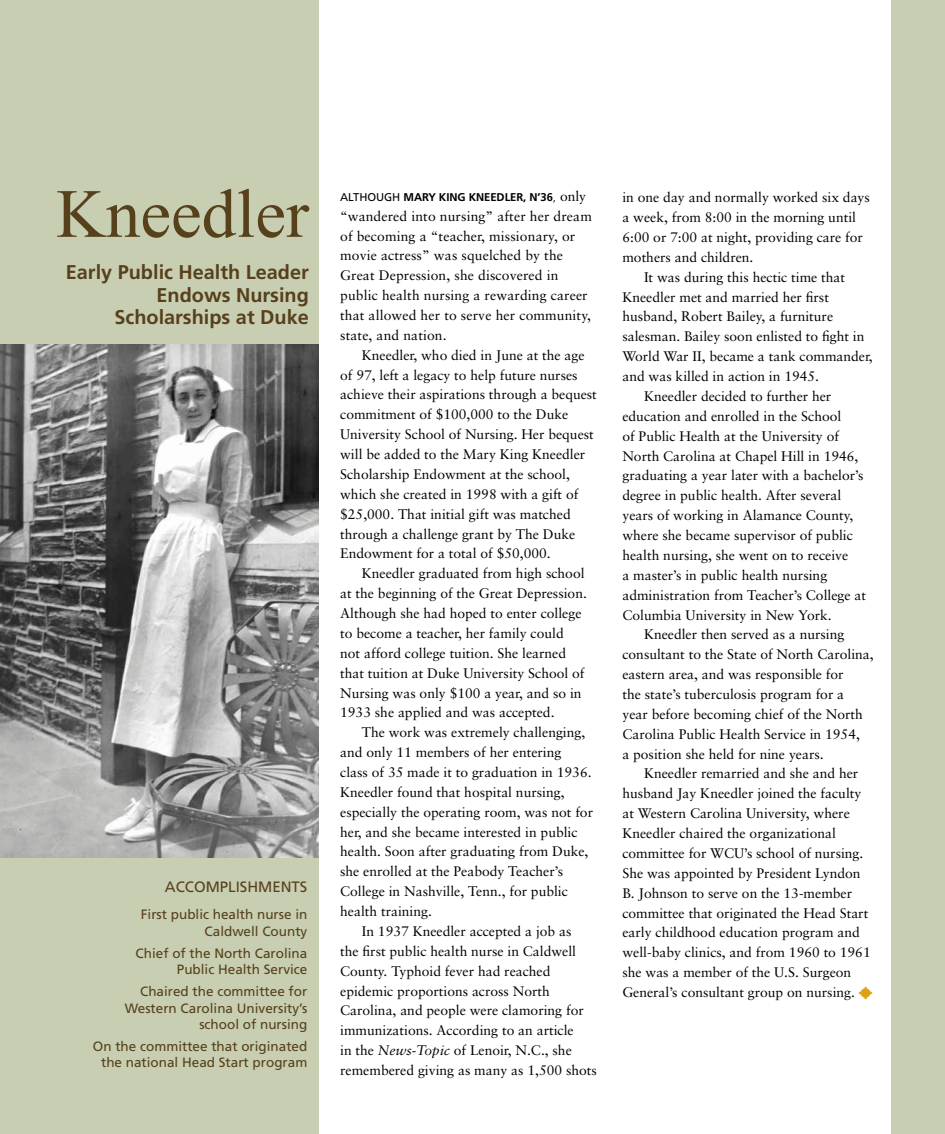
<style>
.page{position:relative;width:945px;height:1134px;background:#fff}
.page>*{position:absolute;margin:0;border:0;box-sizing:border-box;transform-origin:0 0}
.t1{font:69px "Times New Roman";color:#57401c}
.t2{font:700 19.8px/22.5px "Frutiger";color:#57401c;text-align:right}
.t3{font:15px "Frutiger";color:#57401c}
.t4{font:13.8px/19.8px "Sabon";color:#000}
.t5{font:13.5px/16.5px "Frutiger";color:#57401c;text-align:right}
.t6{font:700 11.25px "Frutiger";color:#000}
.t7{font:11.25px "Frutiger";color:#000}
.s1{font-weight:700}
.s2{font-weight:300}
.s3{font-family:"Sabon";font-weight:400;font-size:13.8px}
.s4{font-style:italic}
</style>
<div class="page">
<div style="left:0;top:0;width:319px;height:1134px;background:#c7ceb1"></div>
<div style="left:891px;top:0;width:54px;height:1134px;background:#c7ceb1"></div>
<img style="left:859px;top:986px;width:14px;height:14px">
<img style="left:0;top:345px;width:319px;height:513px">
<h1 class="t1" style="left:56px;top:167px;width:254px">Kneedler</h1>
<h2 class="t2" style="left:66px;top:261px;width:245px">Early Public Health Leader<br>Endows Nursing<br>Scholarships at Duke</h2>
<p class="t3" style="left:165px;top:878px;width:22px">Accompl</p>
<p class="t3" style="left:236px;top:878px;width:33px">ishments</p>
<p class="t5" style="left:141px;top:906px;width:168px">First public health nurse in<br>Caldwell County</p>
<p class="t5" style="left:136px;top:945px;width:173px">Chief of the North Carolina<br>Public Health Service</p>
<p class="t5" style="left:125px;top:983px;width:184px">Chaired the committee for<br>Western Carolina University’s school of nursing</p>
<p class="t5" style="left:93px;top:1038px;width:216px">On the committee that originated the national Head Start program</p>
<p class="t7" style="left:340px;top:190px;width:114px">Altho ugh <span class="s1">Mary King</span></p>
<p class="t6" style="left:469px;top:190px;width:16px">Kneedler</p>
<p class="t6" style="left:523px;top:190px;width:64px">, N’36<span class="s2">,</span> <span class="s3">only</span></p>
<p class="t4" style="left:340px;top:206px;width:253px">“wandered into nursing” after her dream of becoming a “teacher, missionary, or movie actress” was squelched by the Great Depression, she discovered in public health nursing a rewarding career that allowed her to serve her community, state, and nation.</p>
<p class="t4" style="left:340px;top:345px;width:258px;text-indent:22px">Kneedler, who died in June at the age of 97, left a legacy to help future nurses achieve their aspirations through a bequest commitment of $100,000 to the Duke University School of Nursing. Her bequest will be added to the Mary King Kneedler Scholarship Endowment at the school, which she created in 1998 with a gift of $25,000. That initial gift was matched through a challenge grant by The Duke Endowment for a total of $50,000.</p>
<p class="t4" style="left:340px;top:563px;width:248px;text-indent:22px">Kneedler graduated from high school at the beginning of the Great Depression.<br>Although she had hoped to enter college to become a teacher, her family could not afford college tuition. She learned that tuition at Duke University School of Nursing was only $100 a year, and so in 1933 she applied and was accepted.</p>
<p class="t4" style="left:362px;top:722px;width:225px">The work was extremely challenging,</p>
<p class="t4" style="left:340px;top:742px;width:223px">and only 11 members of her entering</p>
<p class="t4" style="left:340px;top:762px;width:253px">class of 35 made it to graduation in 1936.</p>
<p class="t4" style="left:340px;top:782px;width:226px">Kneedler found that hospital nursing,</p>
<p class="t4" style="left:340px;top:802px;width:254px">especially the operating room, was not for</p>
<p class="t4" style="left:340px;top:822px;width:239px">her, and she became interested in public</p>
<p class="t4" style="left:340px;top:842px;width:250px">health. Soon after graduating from Duke,</p>
<p class="t4" style="left:340px;top:861px;width:224px">she enrolled at the Peabody Teacher’s</p>
<p class="t4" style="left:340px;top:881px;width:229px">College in Nashville, Tenn., for public</p>
<p class="t4" style="left:340px;top:901px;width:93px">health training.</p>
<p class="t4" style="left:362px;top:921px;width:211px">In 1937 Kneedler accepted a job as</p>
<p class="t4" style="left:340px;top:941px;width:237px">the first public health nurse in Caldwell</p>
<p class="t4" style="left:340px;top:961px;width:212px">County. Typhoid fever had reached</p>
<p class="t4" style="left:340px;top:981px;width:211px">epidemic proportions across North</p>
<p class="t4" style="left:340px;top:1001px;width:245px">Carolina, and people were clamoring for</p>
<p class="t4" style="left:340px;top:1020px;width:235px">immunizations. According to an article</p>
<p class="t4" style="left:340px;top:1040px;width:233px">in the <span class="s4">News-Topic</span> of Lenoir, N.C., she</p>
<p class="t4" style="left:340px;top:1060px;width:258px">remembered giving as many as 1,500 shots</p>
<p class="t4" style="left:622px;top:187px;width:249px">in one day and normally worked six days</p>
<p class="t4" style="left:622px;top:207px;width:235px">a week, from 8:00 in the morning until</p>
<p class="t4" style="left:622px;top:227px;width:242px">6:00 or 7:00 at night, providing care for</p>
<p class="t4" style="left:622px;top:247px;width:133px">mothers and children.</p>
<p class="t4" style="left:644px;top:267px;width:203px">It was during this hectic time that</p>
<p class="t4" style="left:622px;top:287px;width:208px">Kneedler met and married her first</p>
<p class="t4" style="left:622px;top:307px;width:212px">husband, Robert Bailey, a furniture</p>
<p class="t4" style="left:622px;top:327px;width:244px">salesman. Bailey soon enlisted to fight in</p>
<p class="t4" style="left:622px;top:346px;width:252px">World War II, became a tank commander,</p>
<p class="t4" style="left:622px;top:366px;width:198px">and was killed in action in 1945.</p>
<p class="t4" style="left:644px;top:386px;width:189px">Kneedler decided to further her</p>
<p class="t4" style="left:622px;top:406px;width:220px">education and enrolled in the School</p>
<p class="t4" style="left:622px;top:426px;width:218px">of Public Health at the University of</p>
<p class="t4" style="left:622px;top:446px;width:237px">North Carolina at Chapel Hill in 1946,</p>
<p class="t4" style="left:622px;top:466px;width:243px">graduating a year later with a bachelor’s</p>
<p class="t4" style="left:622px;top:485px;width:220px">degree in public health. After several</p>
<p class="t4" style="left:622px;top:505px;width:232px">years of working in Alamance County,</p>
<p class="t4" style="left:622px;top:525px;width:232px">where she became supervisor of public</p>
<p class="t4" style="left:622px;top:545px;width:227px">health nursing, she went on to receive</p>
<p class="t4" style="left:622px;top:565px;width:206px">a master’s in public health nursing</p>
<p class="t4" style="left:622px;top:585px;width:245px">administration from Teacher’s College at</p>
<p class="t4" style="left:622px;top:605px;width:211px">Columbia University in New York.</p>
<p class="t4" style="left:644px;top:625px;width:202px">Kneedler then served as a nursing</p>
<p class="t4" style="left:622px;top:644px;width:253px">consultant to the State of North Carolina,</p>
<p class="t4" style="left:622px;top:664px;width:223px">eastern area, and was responsible for</p>
<p class="t4" style="left:622px;top:684px;width:223px">the state’s tuberculosis program for a</p>
<p class="t4" style="left:622px;top:704px;width:242px">year before becoming chief of the North</p>
<p class="t4" style="left:622px;top:724px;width:239px">Carolina Public Health Service in 1954,</p>
<p class="t4" style="left:622px;top:744px;width:203px">a position she held for nine years.</p>
<p class="t4" style="left:644px;top:764px;width:216px">Kneedler remarried and she and her</p>
<p class="t4" style="left:622px;top:783px;width:241px">husband Jay Kneedler joined the faculty</p>
<p class="t4" style="left:622px;top:803px;width:229px">at Western Carolina University, where</p>
<p class="t4" style="left:622px;top:823px;width:215px">Kneedler chaired the organizational</p>
<p class="t4" style="left:622px;top:843px;width:243px">committee for WCU’s school of nursing.</p>
<p class="t4" style="left:622px;top:863px;width:240px">She was appointed by President Lyndon</p>
<p class="t4" style="left:622px;top:883px;width:231px">B. Johnson to serve on the 13-member</p>
<p class="t4" style="left:622px;top:903px;width:247px">committee that originated the Head Start</p>
<p class="t4" style="left:622px;top:923px;width:239px">early childhood education program and</p>
<p class="t4" style="left:622px;top:942px;width:250px">well-baby clinics, and from 1960 to 1961</p>
<p class="t4" style="left:622px;top:962px;width:230px">she was a member of the U.S. Surgeon</p>
<p class="t4" style="left:622px;top:982px;width:234px">General’s consultant group on nursing.</p>
</div>
